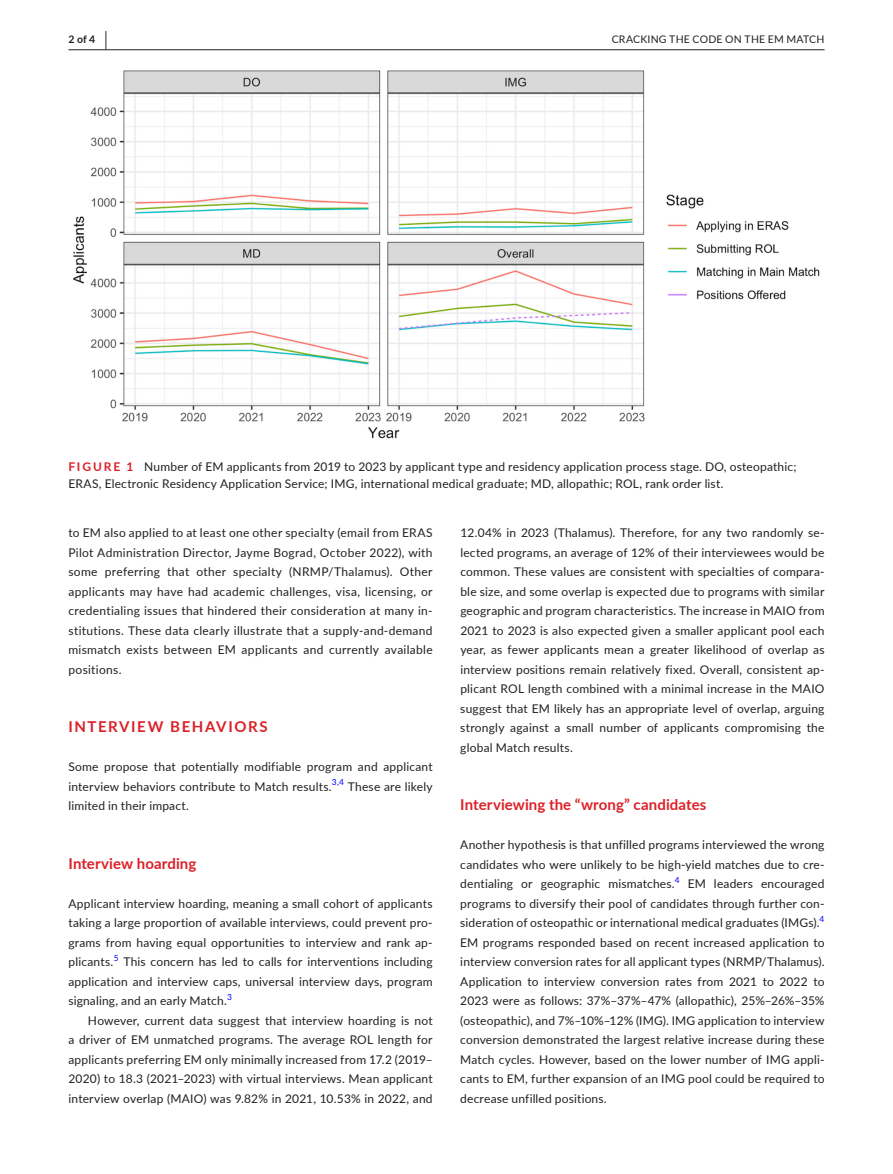
<style>
.page{position:relative;width:893px;height:1174px;background:#fff}
.page>*{position:absolute;margin:0;border:0;box-sizing:border-box;transform-origin:0 0}
.t1{font:700 15px "Lato";letter-spacing:.01em;color:#dc2027}
.t2{font:700 15px "Lato";letter-spacing:.11em;color:#dc2027}
.t3{font:12px/19.5px "Lato";letter-spacing:.015em;color:#231f20;text-align:justify}
.t4{font:10.5px "Lato";letter-spacing:.02em;color:#231f20}
.t5{font:700 10.5px "Lato";color:#231f20}
.t6{font:8.4px "Lato";color:#00f}
.s1{font-size:19.5px}
.s2{font-weight:700;color:#dc2027}
</style>
<div class="page">
<hr style="left:68px;top:49px;width:756px;height:1px;background:#231f20">
<img style="left:73px;top:70px;width:747px;height:369px">
<p class="t5" style="left:68px;top:31px;width:40px">2 of 4 <span class="s1">|</span></p>
<p class="t4" style="left:612px;top:31px;width:214px">CRACKING THE CODE ON THE EM MATCH</p>
<p class="t3" style="left:68px;top:458px;width:729px;line-height:16.5px"><span class="s2">FIGURE 1</span> Number of EM applicants from 2019 to 2023 by applicant type and residency application process stage. DO, osteopathic;<br>ERAS, Electronic Residency Application Service; IMG, international medical graduate; MD, allopathic; ROL, rank order list.</p>
<p class="t3" style="left:68px;top:522px;width:366px">to EM also applied to at least one other specialty (email from ERAS Pilot Administration Director, Jayme Bograd, October 2022), with some preferring that other specialty (NRMP/Thalamus). Other applicants may have had academic challenges, visa, licensing, or credentialing issues that hindered their consideration at many in&shy;stitutions. These data clearly illustrate that a supply-and-demand mismatch exists between EM applicants and currently available positions.</p>
<p class="t2" style="left:68px;top:716px;width:201px">INTERVIEW BEHAVIORS</p>
<p class="t3" style="left:68px;top:756px;width:366px">Some propose that potentially modifiable program and applicant interview behaviors contribute to Match results.<sup>3,4</sup> These are likely limited in their impact.</p>
<p class="t1" style="left:68px;top:852px;width:129px">Interview hoarding</p>
<p class="t3" style="left:68px;top:893px;width:366px">Applicant interview hoarding, meaning a small cohort of applicants taking a large proportion of available interviews, could prevent pro&shy;grams from having equal opportunities to interview and rank ap&shy;plicants.</p>
<p class="t6" style="left:114px;top:952px;width:6px">5</p>
<p class="t3" style="left:68px;top:951px;width:366px;text-indent:55px">This concern has led to calls for interventions including application and interview caps, universal interview days, program signaling, and an early Match.<sup>3</sup></p>
<p class="t3" style="left:68px;top:1010px;width:366px;text-indent:20px">However, current data suggest that interview hoarding is not a driver of EM unmatched programs. The average ROL length for applicants preferring EM only minimally increased from 17.2 (2019– 2020) to 18.3 (2021–2023) with virtual interviews. Mean applicant interview overlap (MAIO) was 9.82% in 2021, 10.53% in 2022, and</p>
<p class="t3" style="left:460px;top:522px;width:366px">12.04% in 2023 (Thalamus). Therefore, for any two randomly se&shy;lected programs, an average of 12% of their interviewees would be common. These values are consistent with specialties of compara&shy;ble size, and some overlap is expected due to programs with similar geographic and program characteristics. The increase in MAIO from 2021 to 2023 is also expected given a smaller applicant pool each year, as fewer applicants mean a greater likelihood of overlap as interview positions remain relatively fixed. Overall, consistent ap&shy;plicant ROL length combined with a minimal increase in the MAIO suggest that EM likely has an appropriate level of overlap, arguing strongly against a small number of applicants compromising the global Match results.</p>
<p class="t1" style="left:460px;top:794px;width:248px">Interviewing the “wrong” candidates</p>
<p class="t3" style="left:460px;top:834px;width:366px">Another hypothesis is that unfilled programs interviewed the wrong candidates who were unlikely to be high-yield matches due to cre&shy;dentialing or geographic mismatches.</p>
<p class="t6" style="left:675px;top:874px;width:6px">4</p>
<p class="t3" style="left:460px;top:873px;width:366px;text-indent:227px">EM leaders encouraged programs to diversify their pool of candidates through further con&shy;sideration of osteopathic or international medical graduates (IMGs).</p>
<p class="t6" style="left:820px;top:913px;width:6px">4</p>
<p class="t3" style="left:460px;top:932px;width:366px">EM programs responded based on recent increased application to interview conversion rates for all applicant types (NRMP/Thalamus).<br>Application to interview conversion rates from 2021 to 2022 to 2023 were as follows: 37%–37%–47% (allopathic), 25%–26%–35% (osteopathic), and 7%–10%–12% (IMG). IMG application to interview conversion demonstrated the largest relative increase during these Match cycles. However, based on the lower number of IMG appli&shy;cants to EM, further expansion of an IMG pool could be required to decrease unfilled positions.</p>
</div>
